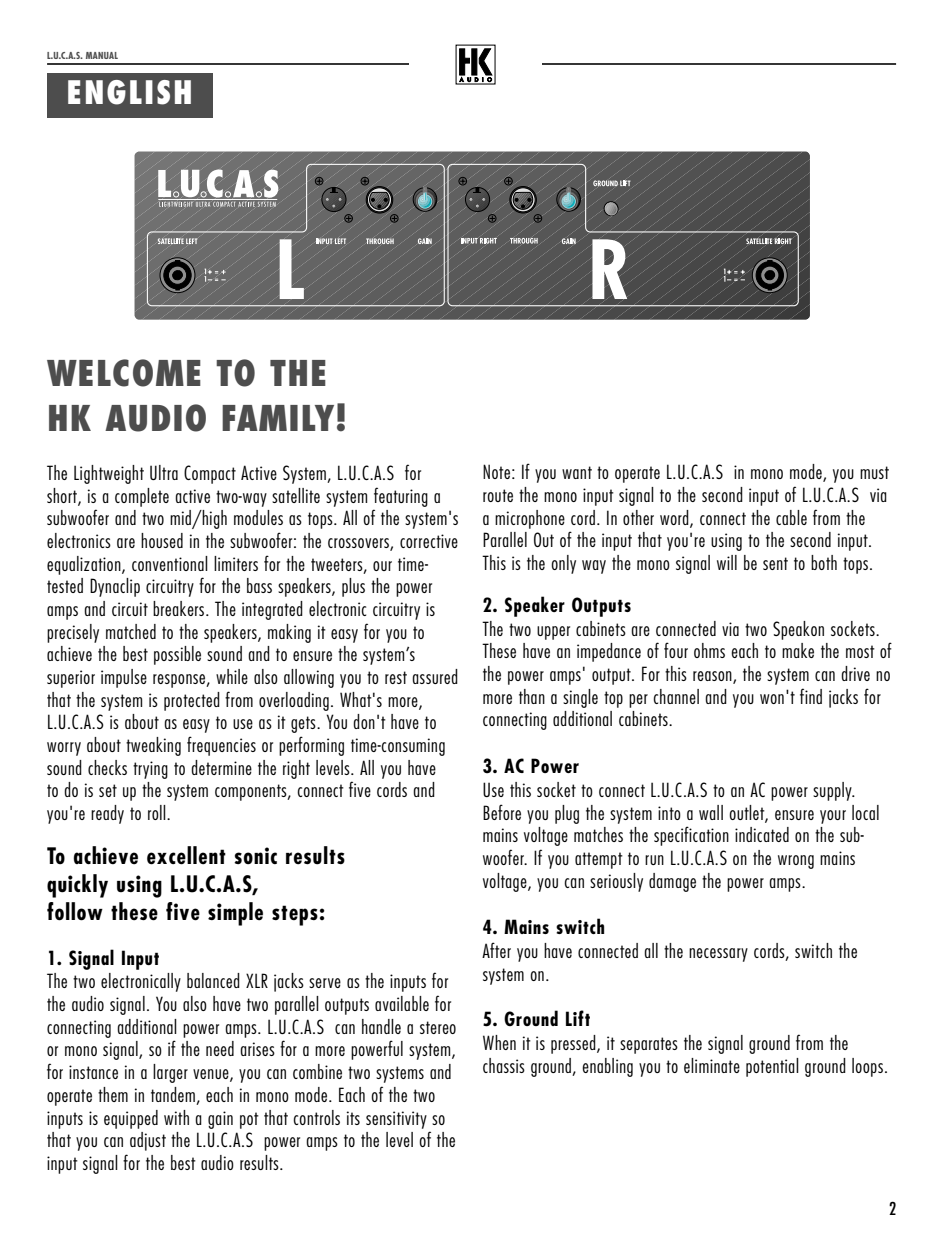
<style>
.page{position:relative;width:943px;height:1252px;background:#fff}
.page>*{position:absolute;margin:0;border:0;box-sizing:border-box;transform-origin:0 0}
.t1{font:800 condensed 34.65px/44.1px "Futura";letter-spacing:.03em;color:#4d4d4d}
.t2{font:800 condensed 31.5px "Futura";letter-spacing:.06em;color:#fff}
.t3{font:700 condensed 22.05px/28px "Futura";letter-spacing:.05em;color:#000}
.t4{font:300 condensed 18.9px/22.8px "Futura";letter-spacing:.04em;color:#000}
.t5{font:700 condensed 18.9px "Futura";letter-spacing:.05em;color:#000}
.t6{font:condensed 17.32px "Futura";color:#000}
.t7{font:700 condensed 9.45px "Futura";letter-spacing:.025em;color:#4d4d4d}
</style>
<div class="page">
<svg style="left:47px;top:44px;width:850px;height:276px"></svg>
<p class="t7" style="left:47px;top:51px;width:72px">L.U.C.A.S. MANUAL</p>
<h2 class="t2" style="left:66px;top:80px;width:128px">ENGLISH</h2>
<h1 class="t1" style="left:47px;top:355px;width:300px">WELCOME TO THE<br>HK AUDIO FAMILY!</h1>
<p class="t4" style="left:47px;top:463px;width:412px">The Lightweight Ultra Compact Active System, L.U.C.A.S for short, is a complete active two-way satellite system featuring a subwoofer and two mid/high modules as tops. All of the system's electronics are housed in the subwoofer: the crossovers, corrective equalization, conventional limiters for the tweeters, our time&shy;tested Dynaclip circuitry for the bass speakers, plus the power amps and circuit breakers. The integrated electronic circuitry is precisely matched to the speakers, making it easy for you to achieve the best possible sound and to ensure the system’s superior impulse response, while also allowing you to rest assured that the system is protected from overloading. What's more, L.U.C.A.S is about as easy to use as it gets. You don't have to worry about tweaking frequencies or performing time-consuming sound checks trying to determine the right levels. All you have<br>to do is set up the system components, connect five cords and you're ready to roll.</p>
<p class="t3" style="left:47px;top:844px;width:299px">To achieve excellent sonic results quickly using L.U.C.A.S,<br>follow these five simple steps:</p>
<p class="t5" style="left:47px;top:949px;width:114px">1. Signal Input</p>
<p class="t4" style="left:47px;top:972px;width:410px">The two electronically balanced XLR jacks serve as the inputs for the audio signal. You also have two parallel outputs available for connecting additional power amps. L.U.C.A.S can handle a stereo or mono signal, so if the need arises for a more powerful system, for instance in a larger venue, you can combine two systems and operate them in tandem, each in mono mode. Each of the two inputs is equipped with a gain pot that controls its sensitivity so that you can adjust the L.U.C.A.S power amps to the level of the input signal for the best audio results.</p>
<p class="t4" style="left:482px;top:463px;width:407px">Note: If you want to operate L.U.C.A.S in mono mode, you must route the mono input signal to the second input of L.U.C.A.S via a microphone cord. In other word, connect the cable from the Parallel Out of the input that you're using to the second input.<br>This is the only way the mono signal will be sent to both tops.</p>
<p class="t5" style="left:482px;top:597px;width:150px">2. Speaker Outputs</p>
<p class="t4" style="left:482px;top:619px;width:410px">The two upper cabinets are connected via two Speakon sockets.<br>These have an impedance of four ohms each to make the most of the power amps' output. For this reason, the system can drive no more than a single top per channel and you won't find jacks for connecting additional cabinets.</p>
<p class="t5" style="left:482px;top:758px;width:98px">3. AC Power</p>
<p class="t4" style="left:482px;top:780px;width:398px">Use this socket to connect L.U.C.A.S to an AC power supply.<br>Before you plug the system into a wall outlet, ensure your local mains voltage matches the specification indicated on the sub&shy;woofer. If you attempt to run L.U.C.A.S on the wrong mains voltage, you can seriously damage the power amps.</p>
<p class="t5" style="left:482px;top:919px;width:123px">4. Mains switch</p>
<p class="t4" style="left:482px;top:942px;width:376px">After you have connected all the necessary cords, switch the system on.</p>
<p class="t5" style="left:482px;top:1011px;width:109px">5. Ground Lift</p>
<p class="t4" style="left:482px;top:1034px;width:406px">When it is pressed, it separates the signal ground from the chassis ground, enabling you to eliminate potential ground loops.</p>
<p class="t6" style="left:888px;top:1201px;width:9px">2</p>
</div>
